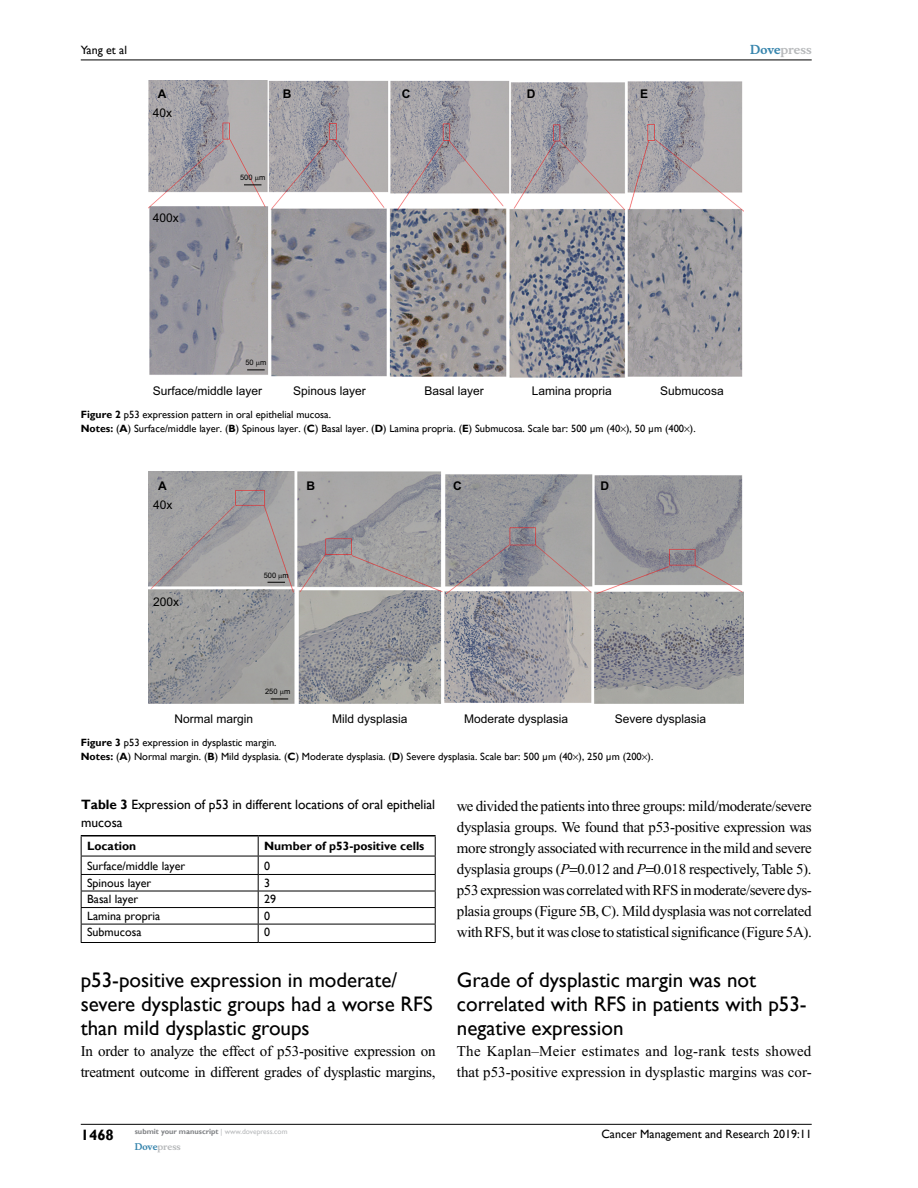
<style>
.page{position:relative;width:918px;height:1188px;background:#fff}
.page>*{position:absolute;margin:0;border:0;box-sizing:border-box;transform-origin:0 0}
.t1{font:21px/24px "Gill Sans";color:#000}
.t2{font:15px/21px "Times New Roman";letter-spacing:-.015em;color:#000}
.t3{font:700 15px "Gill Sans";color:#000}
.t4{font:13.5px/18px "Gill Sans";color:#000}
.t5{font:12px "Arial";color:#000}
.t6{font:12px "Gill Sans";color:#000}
.t7{font:700 12px "Gill Sans";color:#000}
.t8{font:700 12px "Musee";color:#b8babc}
.t9{font:700 12px "Arial";color:#000}
.t10{font:10.5px/13.5px "Gill Sans";color:#000}
.t11{font:700 9px "Musee";color:#b8babc}
.t12{font:700 7.5px "Gill Sans";color:#808285}
.t13{font:7.5px "Arial";color:#000}
.s1{color:#3785ad}
.s2{font-weight:700}
.s3{font-style:italic}
.s4{font-weight:400;color:#b8babc}
</style>
<div class="page">
<hr style="left:81px;top:1124px;width:731px;height:1px;background:#000">
<hr style="left:81px;top:60px;width:731px;height:1px;background:#000">
<hr style="left:81px;top:835px;width:177px;height:2px;background:#000">
<hr style="left:258px;top:835px;width:178px;height:2px;background:#000">
<hr style="left:81px;top:856px;width:177px;height:1px;background:#000">
<hr style="left:258px;top:856px;width:178px;height:1px;background:#000">
<hr style="left:81px;top:874px;width:177px;height:1px;background:#000">
<hr style="left:258px;top:874px;width:178px;height:1px;background:#000">
<hr style="left:81px;top:891px;width:177px;height:1px;background:#000">
<hr style="left:258px;top:891px;width:178px;height:1px;background:#000">
<hr style="left:81px;top:907px;width:177px;height:1px;background:#000">
<hr style="left:258px;top:907px;width:178px;height:1px;background:#000">
<hr style="left:81px;top:924px;width:177px;height:1px;background:#000">
<svg style="left:81px;top:837px;width:1px;height:105px"></svg>
<hr style="left:258px;top:924px;width:178px;height:1px;background:#000">
<svg style="left:258px;top:837px;width:1px;height:105px"></svg>
<svg style="left:435px;top:837px;width:1px;height:105px"></svg>
<hr style="left:81px;top:942px;width:177px;height:1px;background:#000">
<hr style="left:258px;top:942px;width:178px;height:1px;background:#000">
<img style="left:149px;top:81px;width:595px;height:296px">
<img style="left:149px;top:472px;width:595px;height:231px">
<svg style="left:244px;top:177px;width:17px;height:8px"></svg>
<svg style="left:247px;top:362px;width:18px;height:9px"></svg>
<svg style="left:268px;top:574px;width:17px;height:9px"></svg>
<svg style="left:271px;top:691px;width:17px;height:9px"></svg>
<p class="t6" style="left:81px;top:43px;width:48px">Yang et al</p>
<p class="t9" style="left:158px;top:85px;width:10px">A</p>
<p class="t9" style="left:283px;top:85px;width:10px">B</p>
<p class="t9" style="left:402px;top:85px;width:10px">C</p>
<p class="t9" style="left:527px;top:85px;width:10px">D</p>
<p class="t5" style="left:153px;top:105px;width:21px">40x</p>
<p class="t5" style="left:153px;top:210px;width:28px">400x</p>
<p class="t13" style="left:240px;top:172px;width:27px">500 m</p>
<p class="t9" style="left:640px;top:85px;width:10px">E</p>
<p class="t8" style="left:750px;top:43px;width:63px"><span class="s1">Dove</span>press</p>
<p class="t13" style="left:245px;top:357px;width:22px">50 m</p>
<p class="t5" style="left:153px;top:383px;width:111px">Surface/middle layer</p>
<p class="t5" style="left:293px;top:383px;width:74px">Spinous layer</p>
<p class="t5" style="left:424px;top:383px;width:61px">Basal layer</p>
<p class="t5" style="left:532px;top:383px;width:82px">Lamina propria</p>
<p class="t5" style="left:660px;top:383px;width:65px">Submucosa</p>
<p class="t10" style="left:81px;top:408px;width:616px"><span class="s2">Figure 2</span> p53 expression pattern in oral epithelial mucosa.<br><span class="s2">Notes:</span> (<span class="s2">A</span>) Surface/middle layer. (<span class="s2">B</span>) Spinous layer. (<span class="s2">C</span>) Basal layer. (<span class="s2">D</span>) Lamina propria. (<span class="s2">E</span>) Submucosa. Scale bar: 500 μm (40 ), 50 μm (400 ).</p>
<p class="t9" style="left:158px;top:477px;width:10px">A</p>
<p class="t9" style="left:306px;top:477px;width:10px">B</p>
<p class="t9" style="left:453px;top:477px;width:10px">C</p>
<p class="t9" style="left:600px;top:477px;width:10px">D</p>
<p class="t5" style="left:153px;top:496px;width:21px">40x</p>
<p class="t5" style="left:153px;top:593px;width:28px">200x</p>
<p class="t13" style="left:264px;top:570px;width:27px">500 m</p>
<p class="t13" style="left:265px;top:686px;width:27px">250 m</p>
<p class="t5" style="left:174px;top:710px;width:80px">Normal margin</p>
<p class="t5" style="left:332px;top:710px;width:77px">Mild dysplasia</p>
<p class="t5" style="left:464px;top:710px;width:106px">Moderate dysplasia</p>
<p class="t5" style="left:615px;top:710px;width:93px">Severe dysplasia</p>
<p class="t10" style="left:81px;top:736px;width:574px"><span class="s2">Figure 3</span> p53 expression in dysplastic margin.<br><span class="s2">Notes:</span> (<span class="s2">A</span>) Normal margin. (<span class="s2">B</span>) Mild dysplasia. (<span class="s2">C</span>) Moderate dysplasia. (<span class="s2">D</span>) Severe dysplasia. Scale bar: 500 μm (40 ), 250 μm (200 ).</p>
<p class="t4" style="left:81px;top:795px;width:356px"><span class="s2">Table 3</span> Expression of p53 in different locations of oral epithelial mucosa</p>
<p class="t7" style="left:87px;top:839px;width:51px">Location</p>
<p class="t7" style="left:264px;top:839px;width:162px">Number of p53-positive cells</p>
<p class="t6" style="left:87px;top:859px;width:100px">Surface/middle layer</p>
<p class="t6" style="left:264px;top:859px;width:7px">0</p>
<p class="t6" style="left:87px;top:876px;width:66px">Spinous layer</p>
<p class="t6" style="left:264px;top:876px;width:7px">3</p>
<p class="t6" style="left:87px;top:892px;width:53px">Basal layer</p>
<p class="t6" style="left:264px;top:892px;width:13px">29</p>
<p class="t6" style="left:87px;top:909px;width:75px">Lamina propria</p>
<p class="t6" style="left:264px;top:909px;width:7px">0</p>
<p class="t6" style="left:87px;top:925px;width:56px">Submucosa</p>
<p class="t6" style="left:264px;top:925px;width:7px">0</p>
<h1 class="t1" style="left:81px;top:968px;width:352px">p53-positive expression in moderate/ severe dysplastic groups had a worse RFS than mild dysplastic groups</h1>
<p class="t2" style="left:81px;top:1040px;width:356px">In order to analyze the effect of p53-positive expression on treatment outcome in different grades of dysplastic margins,</p>
<p class="t2" style="left:457px;top:796px;width:357px;text-align:justify">we divided the patients into three groups: mild/moderate/severe dysplasia groups. We found that p53-positive expression was more strongly associated with recurrence in the mild and severe dysplasia groups (<span class="s3">P</span> 0.012 and <span class="s3">P</span> 0.018 respectively, Table 5). p53 expression was correlated with RFS in moderate/severe dys&shy;plasia groups (Figure 5B, C). Mild dysplasia was not correlated with RFS, but it was close to statistical significance (Figure 5A).</p>
<h1 class="t1" style="left:457px;top:968px;width:351px">Grade of dysplastic margin was not correlated with RFS in patients with p53- negative expression</h1>
<p class="t2" style="left:457px;top:1040px;width:356px">The Kaplan–Meier estimates and log-rank tests showed that p53-positive expression in dysplastic margins was cor-</p>
<p class="t3" style="left:81px;top:1126px;width:35px">1468</p>
<p class="t12" style="left:135px;top:1127px;width:154px">submit your manuscript <span class="s4">| www.dovepress.com</span></p>
<p class="t11" style="left:135px;top:1141px;width:48px"><span class="s1">Dove</span>press</p>
<p class="t6" style="left:601px;top:1127px;width:212px">Cancer Management and Research 2019:11</p>
</div>
